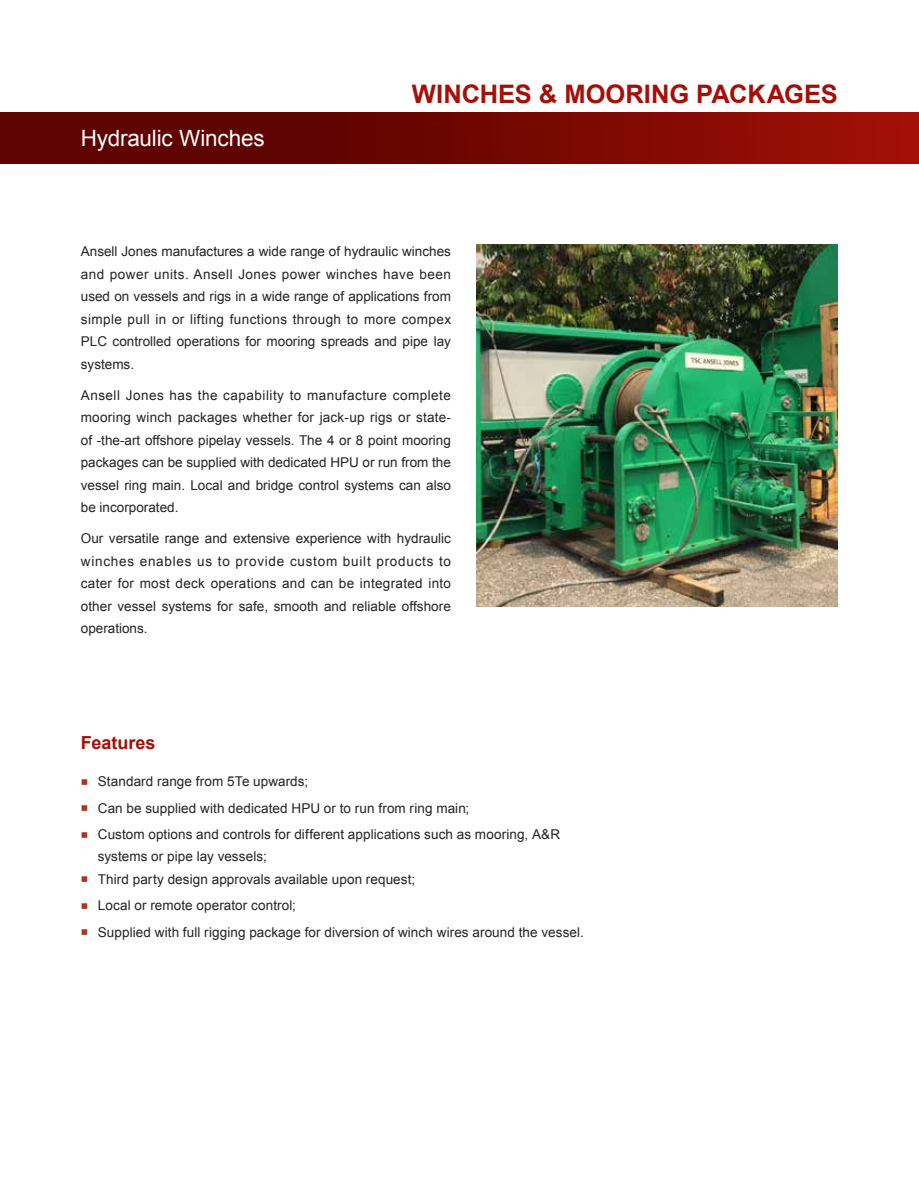
<style>
.page{position:relative;width:919px;height:1191px;background:#fff}
.page>*{position:absolute;margin:0;border:0;box-sizing:border-box;transform-origin:0 0}
.t1{font:700 25.5px "Arial";color:#a41008}
.t2{font:22.5px "Arial";letter-spacing:-.01em;color:#fff}
.t3{font:700 18px "Arial";color:#a41008}
.t4{font:13.5px/22.5px "Arial";letter-spacing:.005em;color:#232323;text-align:justify}
.s1{font-weight:700;font-size:21px;color:#ae331c}
</style>
<div class="page">
<div style="left:0;top:113px;width:918px;height:51px;background:linear-gradient(to right,#4e0000,#9a0f06)"></div>
<img style="left:476px;top:244px;width:361px;height:362px">
<h2 class="t2" style="left:81px;top:124px;width:185px">Hydraulic Winches</h2>
<h1 class="t1" style="left:412px;top:77px;width:427px">WINCHES &amp; MOORING PACKAGES</h1>
<p class="t4" style="left:81px;top:240px;width:372px">Ansell Jones manufactures a wide range of hydraulic winches and power units. Ansell Jones power winches have been used on vessels and rigs in a wide range of applications from simple pull in or lifting functions through to more compex PLC controlled operations for mooring spreads and pipe lay systems.</p>
<p class="t4" style="left:81px;top:384px;width:372px">Ansell Jones has the capability to manufacture complete mooring winch packages whether for jack-up rigs or state&shy;of -the-art offshore pipelay vessels. The 4 or 8 point mooring packages can be supplied with dedicated HPU or run from the vessel ring main. Local and bridge control systems can also be incorporated.</p>
<p class="t4" style="left:81px;top:527px;width:372px">Our versatile range and extensive experience with hydraulic winches enables us to provide custom built products to cater for most deck operations and can be integrated into other vessel systems for safe, smooth and reliable offshore operations.</p>
<h3 class="t3" style="left:81px;top:731px;width:76px">Features</h3>
<p class="t4" style="left:81px;top:770px;width:229px"><span class="s1">▪</span> Standard range from 5Te upwards;</p>
<p class="t4" style="left:81px;top:796px;width:390px"><span class="s1">▪</span> Can be supplied with dedicated HPU or to run from ring main;</p>
<p class="t4" style="left:98px;top:823px;width:464px;line-height:21.8px;text-indent:-17px"><span class="s1">▪</span> Custom options and controls for different applications such as mooring, A&amp;R systems or pipe lay vessels;</p>
<p class="t4" style="left:81px;top:867px;width:336px"><span class="s1">▪</span> Third party design approvals available upon request;</p>
<p class="t4" style="left:81px;top:894px;width:217px"><span class="s1">▪</span> Local or remote operator control;</p>
<p class="t4" style="left:81px;top:920px;width:504px"><span class="s1">▪</span> Supplied with full rigging package for diversion of winch wires around the vessel.</p>
</div>
